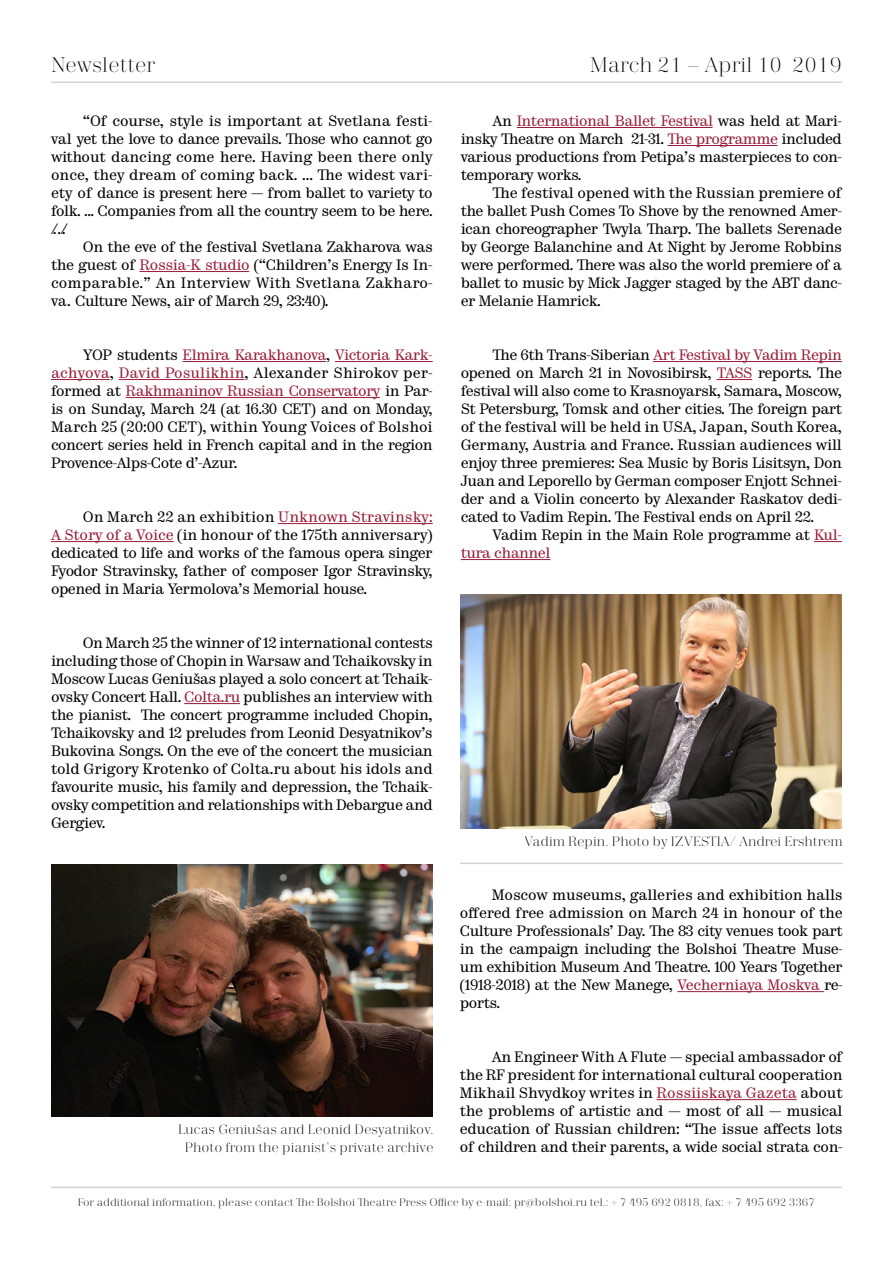
<style>
.page{position:relative;width:893px;height:1263px;background:#fff}
.page>*{position:absolute;margin:0;border:0;box-sizing:border-box;transform-origin:0 0}
.t1{font:300 21px "Trivia Serif";color:#000}
.t2{font:15px/18px "Trivia Serif 10 Demo";letter-spacing:-.035em;color:#000;text-align:justify}
.t3{font:300 13.5px/18px "Trivia Serif";color:#000;text-align:center}
.t4{font:300 10.95px "Trivia Serif";color:#000}
.s1{color:#981d39}
</style>
<div class="page">
<hr style="left:51px;top:81px;width:791px;height:2px;background:#d1d3d4">
<hr style="left:51px;top:1187px;width:791px;height:1px;background:#d1d3d4">
<hr style="left:517px;top:127px;width:195px;height:1px;background:#981d39">
<hr style="left:667px;top:145px;width:110px;height:1px;background:#981d39">
<hr style="left:653px;top:361px;width:189px;height:1px;background:#981d39">
<hr style="left:717px;top:379px;width:35px;height:1px;background:#981d39">
<svg style="left:814px;top:541px;width:28px;height:1px"></svg>
<hr style="left:461px;top:559px;width:89px;height:1px;background:#981d39">
<hr style="left:140px;top:271px;width:109px;height:1px;background:#981d39">
<hr style="left:182px;top:361px;width:144px;height:1px;background:#981d39">
<hr style="left:335px;top:361px;width:98px;height:1px;background:#981d39">
<hr style="left:51px;top:379px;width:59px;height:1px;background:#981d39">
<hr style="left:119px;top:379px;width:126px;height:1px;background:#981d39">
<hr style="left:126px;top:397px;width:254px;height:1px;background:#981d39">
<hr style="left:278px;top:523px;width:155px;height:1px;background:#981d39">
<hr style="left:51px;top:541px;width:123px;height:1px;background:#981d39">
<hr style="left:184px;top:703px;width:56px;height:1px;background:#981d39">
<img style="left:51px;top:864px;width:382px;height:252px">
<img style="left:461px;top:594px;width:381px;height:234px">
<hr style="left:460px;top:863px;width:383px;height:1px;background:#d1d3d4">
<hr style="left:677px;top:991px;width:147px;height:1px;background:#981d39">
<hr style="left:656px;top:1099px;width:141px;height:1px;background:#981d39">
<h1 class="t1" style="left:51px;top:54px;width:106px">Newsletter</h1>
<h1 class="t1" style="left:590px;top:54px;width:254px">March 21 – April 10 2019</h1>
<p class="t2" style="left:51px;top:113px;width:383px;text-indent:32px">“Of course, style is important at Svetlana festi&shy;val yet the love to dance prevails. Those who cannot go without dancing come here. Having been there only once, they dream of coming back. ... The widest vari&shy;ety of dance is present here — from ballet to variety to folk. ... Companies from all the country seem to be here. /…/</p>
<p class="t2" style="left:51px;top:239px;width:383px;text-indent:32px">On the eve of the festival Svetlana Zakharova was the guest of <span class="s1">Rossia-K studio</span> (“Children’s Energy Is In&shy;comparable.” An Interview With Svetlana Zakharo&shy;va. Culture News, air of March 29, 23:40).</p>
<p class="t2" style="left:51px;top:347px;width:383px;text-indent:32px">YOP students <span class="s1">Elmira Karakhanova</span>, <span class="s1">Victoria Kark&shy;achyova</span>, <span class="s1">David Posulikhin</span>, Alexander Shirokov per&shy;formed at <span class="s1">Rakhmaninov Russian Conservatory</span> in Par&shy;is on Sunday, March 24 (at 16.30 CET) and on Monday, March 25 (20:00 CET), within Young Voices of Bolshoi concert series held in French capital and in the region Provence-Alps-Cote d’-Azur.</p>
<p class="t2" style="left:51px;top:509px;width:383px;text-indent:32px">On March 22 an exhibition <span class="s1">Unknown Stravinsky:<br>A Story of a Voice</span> (in honour of the 175th anniversary) dedicated to life and works of the famous opera singer Fyodor Stravinsky, father of composer Igor Stravinsky, opened in Maria Yermolova’s Memorial house.</p>
<p class="t2" style="left:51px;top:635px;width:383px;text-indent:32px">On March 25 the winner of 12 international contests including those of Chopin in Warsaw and Tchaikovsky in Moscow Lucas Geniušas played a solo concert at Tchaik&shy;ovsky Concert Hall. <span class="s1">Colta.ru</span> publishes an interview with the pianist. The concert programme included Chopin, Tchaikovsky and 12 preludes from Leonid Desyatnikov’s Bukovina Songs. On the eve of the concert the musician told Grigory Krotenko of Colta.ru about his idols and favourite music, his family and depression, the Tchaik&shy;ovsky competition and relationships with Debargue and Gergiev.</p>
<p class="t3" style="left:178px;top:1121px;width:257px">Lucas Geniušas and Leonid Desyatnikov.<br>Photo from the pianist’s private archive</p>
<p class="t2" style="left:461px;top:113px;width:383px;text-indent:32px">An <span class="s1">International Ballet Festival</span> was held at Mari&shy;insky Theatre on March 21-31. <span class="s1">The programme</span> included various productions from Petipa’s masterpieces to con&shy;temporary works.</p>
<p class="t2" style="left:461px;top:185px;width:383px;text-indent:32px">The festival opened with the Russian premiere of the ballet Push Comes To Shove by the renowned Amer&shy;ican choreographer Twyla Tharp. The ballets Serenade by George Balanchine and At Night by Jerome Robbins were performed. There was also the world premiere of a ballet to music by Mick Jagger staged by the ABT danc&shy;er Melanie Hamrick.</p>
<p class="t2" style="left:461px;top:347px;width:383px;text-indent:32px">The 6th Trans-Siberian <span class="s1">Art Festival by Vadim Repin </span>opened on March 21 in Novosibirsk, <span class="s1">TASS</span> reports. The festival will also come to Krasnoyarsk, Samara, Moscow, St Petersburg, Tomsk and other cities. The foreign part of the festival will be held in USA, Japan, South Korea, Germany, Austria and France. Russian audiences will enjoy three premieres: Sea Music by Boris Lisitsyn, Don Juan and Leporello by German composer Enjott Schnei&shy;der and a Violin concerto by Alexander Raskatov dedi&shy;cated to Vadim Repin. The Festival ends on April 22.</p>
<p class="t2" style="left:461px;top:527px;width:383px;text-indent:32px">Vadim Repin in the Main Role programme at <span class="s1">Kul&shy;tura channel</span></p>
<p class="t3" style="left:524px;top:833px;width:320px">Vadim Repin. Photo by IZVESTIA/ Andrei Ershtrem</p>
<p class="t2" style="left:460px;top:887px;width:384px;text-indent:32px">Moscow museums, galleries and exhibition halls offered free admission on March 24 in honour of the Culture Professionals’ Day. The 83 city venues took part in the campaign including the Bolshoi Theatre Muse&shy;um exhibition Museum And Theatre. 100 Years Together (1918-2018) at the New Manege, <span class="s1">Vecherniaya Moskva</span> re&shy;ports.</p>
<p class="t2" style="left:460px;top:1049px;width:384px;text-indent:32px">An Engineer With A Flute — special ambassador of the RF president for international cultural cooperation Mikhail Shvydkoy writes in <span class="s1">Rossiiskaya Gazeta</span> about the problems of artistic and — most of all — musical education of Russian children: “The issue affects lots of children and their parents, a wide social strata con-</p>
<p class="t4" style="left:78px;top:1196px;width:739px">For additional information, please contact The Bolshoi Theatre Press Office by e-mail: pr@bolshoi.ru tel.: + 7 495 692 0818, fax: + 7 495 692 3367</p>
</div>
